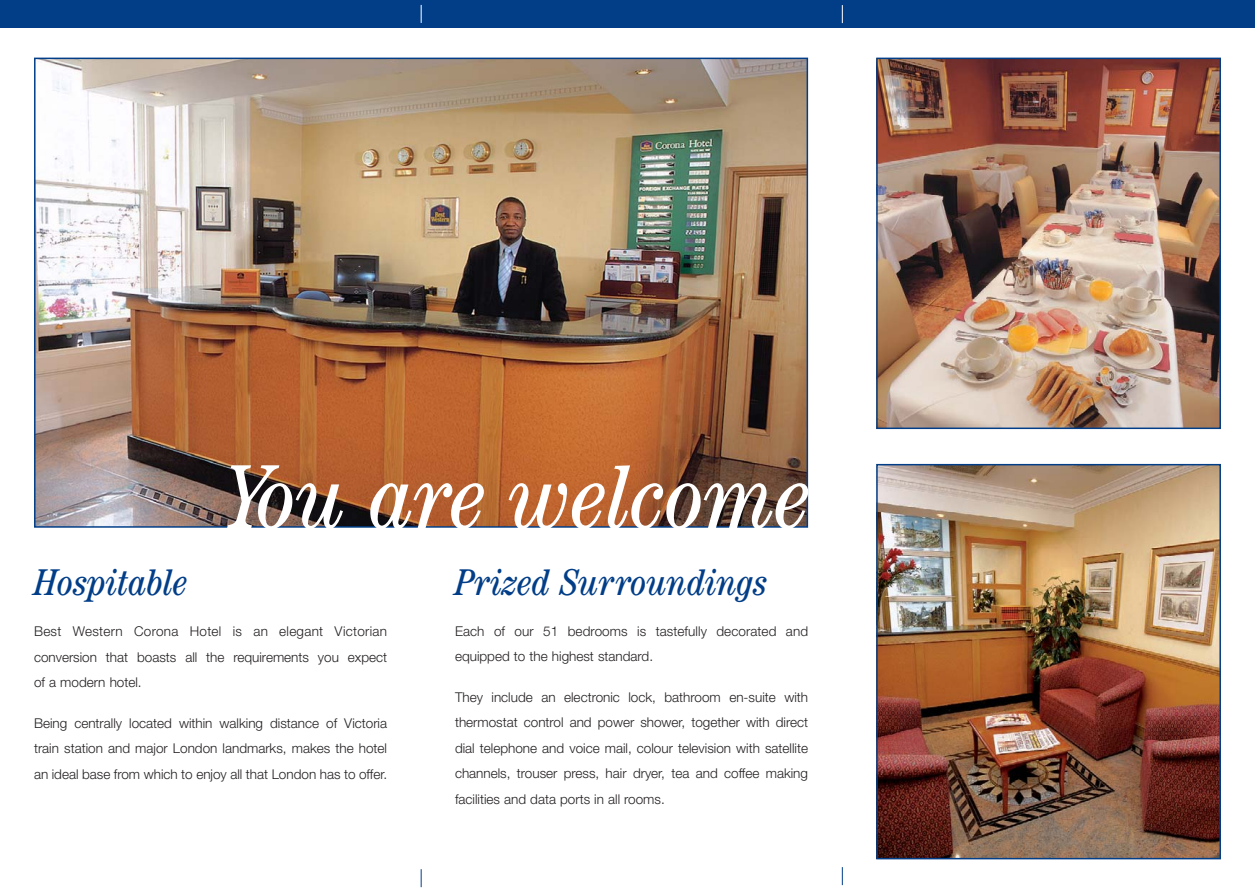
<style>
.page{position:relative;width:1255px;height:893px;background:#fff}
.page>*{position:absolute;margin:0;border:0;box-sizing:border-box;transform-origin:0 0}
.t1{font:italic condensed 91.5px "Century IT Cby BT";color:#fff}
.t2{font:italic condensed 37.5px "Century IT Cby BT";color:#023e88}
.t3{font:300 13.5px/25.5px "Helvetica Neue";color:#231f20;text-align:justify}
</style>
<div class="page">
<img style="left:37px;top:61px;width:768px;height:464px">
<div style="left:34px;top:58px;width:774px;height:470px;border:2px solid #023e88"></div>
<div style="left:0;top:0;width:1254px;height:28px;background:#023e88"></div>
<img style="left:879px;top:61px;width:338px;height:365px">
<div style="left:876px;top:58px;width:344px;height:371px;border:2px solid #023e88"></div>
<img style="left:879px;top:467px;width:338px;height:389px">
<div style="left:876px;top:464px;width:344px;height:395px;border:2px solid #023e88"></div>
<svg style="left:421px;top:5px;width:1px;height:18px"></svg>
<svg style="left:842px;top:5px;width:1px;height:18px"></svg>
<svg style="left:842px;top:867px;width:1px;height:18px"></svg>
<svg style="left:421px;top:869px;width:1px;height:18px"></svg>
<h1 class="t1" style="left:226px;top:462px;width:586px">You are welcome</h1>
<h2 class="t2" style="left:34px;top:568px;width:155px">Hospitable</h2>
<h2 class="t2" style="left:455px;top:568px;width:314px">Prized Surroundings</h2>
<p class="t3" style="left:34px;top:620px;width:354px">Best Western Corona Hotel is an elegant Victorian conversion that boasts all the requirements you expect of a modern hotel.</p>
<p class="t3" style="left:34px;top:711px;width:354px">Being centrally located within walking distance of Victoria train station and major London landmarks, makes the hotel an ideal base from which to enjoy all that London has to offer.</p>
<p class="t3" style="left:455px;top:619px;width:354px">Each of our 51 bedrooms is tastefully decorated and equipped to the highest standard.</p>
<p class="t3" style="left:455px;top:685px;width:354px">They include an electronic lock, bathroom en-suite with thermostat control and power shower, together with direct dial telephone and voice mail, colour television with satellite channels, trouser press, hair dryer, tea and coffee making facilities and data ports in all rooms.</p>
</div>
